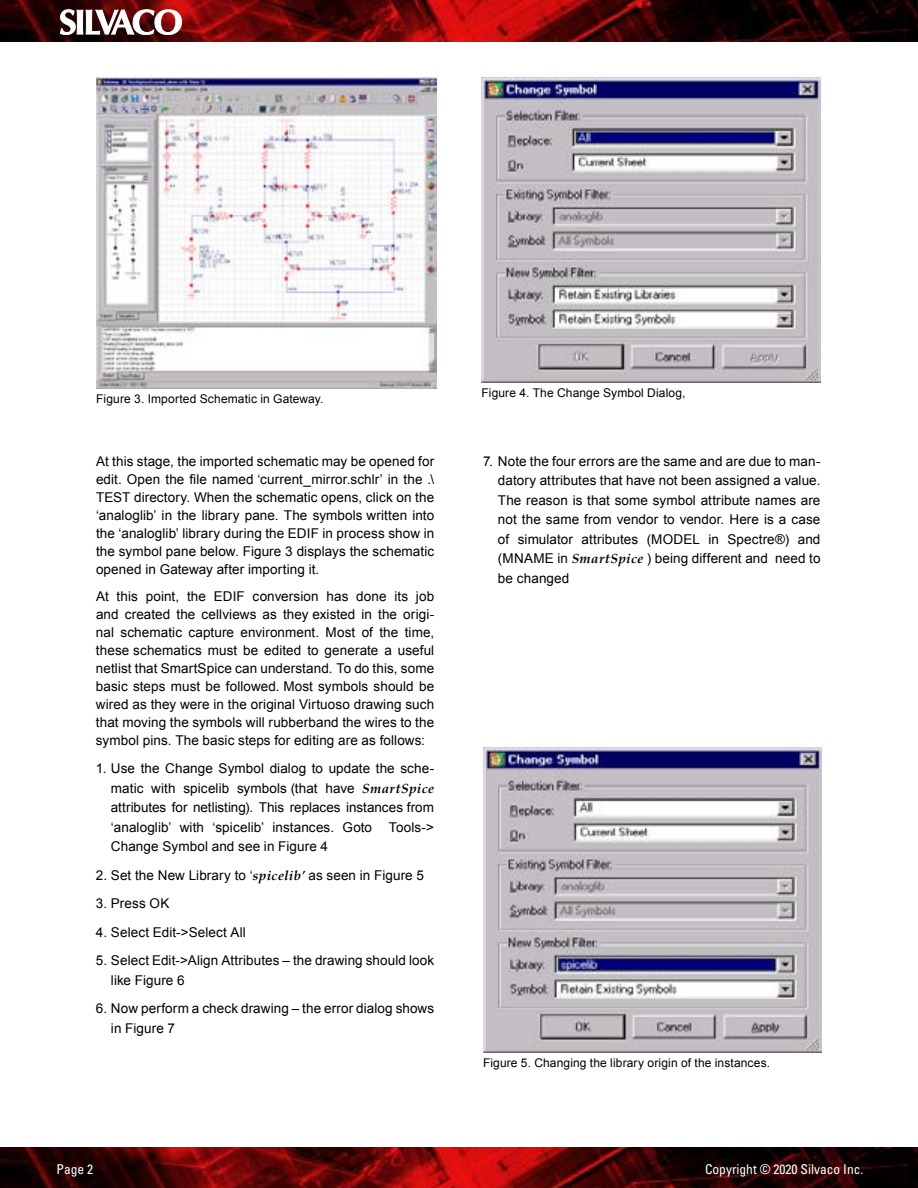
<style>
.page{position:relative;width:918px;height:1188px;background:#fff}
.page>*{position:absolute;margin:0;border:0;box-sizing:border-box;transform-origin:0 0}
.t1{font:13.5px/18px "Arial";letter-spacing:.005em;color:#000;text-align:justify}
.t2{font:condensed 13.5px "Univers";color:#fff}
.t3{font:12px "Arial";letter-spacing:.01em;color:#000}
.s1{font-family:"Palatino";font-weight:700;font-style:italic}
</style>
<div class="page">
<img style="left:0;top:1147px;width:918px;height:41px">
<img style="left:0;top:0;width:918px;height:42px">
<svg style="left:60px;top:10px;width:122px;height:25px"></svg>
<img style="left:96px;top:77px;width:340px;height:312px">
<img style="left:482px;top:77px;width:338px;height:305px">
<img style="left:483px;top:747px;width:339px;height:306px">
<p class="t3" style="left:96px;top:391px;width:229px">Figure 3. Imported Schematic in Gateway.</p>
<p class="t1" style="left:96px;top:452px;width:340px">At this stage, the imported schematic may be opened for edit. Open the file named ‘current_mirror.schlr’ in the .\ TEST directory. When the schematic opens, click on the ‘analoglib’ in the library pane. The symbols written into the ‘analoglib’ library during the EDIF in process show in the symbol pane below. Figure 3 displays the schematic opened in Gateway after importing it.</p>
<p class="t1" style="left:96px;top:587px;width:340px">At this point, the EDIF conversion has done its job and created the cellviews as they existed in the origi&shy;nal schematic capture environment. Most of the time, these schematics must be edited to generate a useful netlist that SmartSpice can understand. To do this, some basic steps must be followed. Most symbols should be wired as they were in the original Virtuoso drawing such that moving the symbols will rubberband the wires to the symbol pins. The basic steps for editing are as follows:</p>
<p class="t1" style="left:111px;top:759px;width:325px;line-height:19.5px;text-indent:-15px">1. Use the Change Symbol dialog to update the sche&shy;matic with spicelib symbols (that have <span class="s1">SmartSpice </span>attributes for netlisting). This replaces instances from ‘analoglib’ with ‘spicelib’ instances. Goto Tools-&gt; Change Symbol and see in Figure 4</p>
<p class="t1" style="left:96px;top:866px;width:330px">2. Set the New Library to ‘<span class="s1">spicelib’</span> as seen in Figure 5</p>
<p class="t1" style="left:96px;top:895px;width:75px">3. Press OK</p>
<p class="t1" style="left:96px;top:923px;width:152px">4. Select Edit-&gt;Select All</p>
<p class="t1" style="left:111px;top:951px;width:325px;line-height:19.5px;text-indent:-15px">5. Select Edit-&gt;Align Attributes – the drawing should look like Figure 6</p>
<p class="t1" style="left:111px;top:999px;width:325px;line-height:19.5px;text-indent:-15px">6. Now perform a check drawing – the error dialog shows in Figure 7</p>
<p class="t3" style="left:482px;top:385px;width:206px">Figure 4. The Change Symbol Dialog,</p>
<p class="t1" style="left:498px;top:451px;width:324px;line-height:19.5px;text-indent:-15px">7. Note the four errors are the same and are due to man&shy;datory attributes that have not been assigned a value.<br>The reason is that some symbol attribute names are not the same from vendor to vendor. Here is a case of simulator attributes (MODEL in Spectre®) and (MNAME in <span class="s1">SmartSpice</span> ) being different and need to be changed</p>
<p class="t3" style="left:483px;top:1055px;width:289px">Figure 5. Changing the library origin of the instances.</p>
<p class="t2" style="left:57px;top:1160px;width:38px">Page 2</p>
<p class="t2" style="left:705px;top:1160px;width:160px">Copyright © 2020 Silvaco Inc.</p>
</div>
